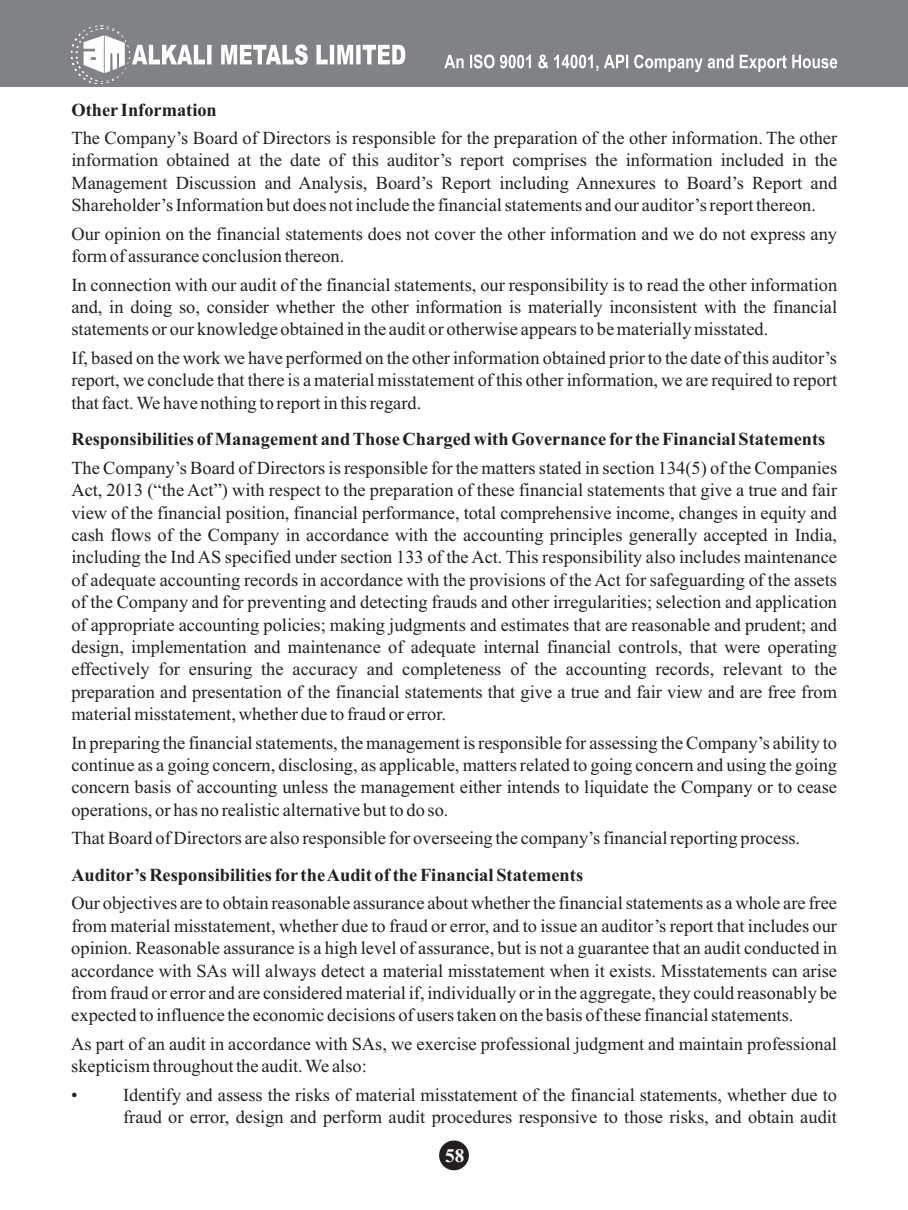
<style>
.page{position:relative;width:908px;height:1210px;background:#fff}
.page>*{position:absolute;margin:0;border:0;box-sizing:border-box;transform-origin:0 0}
.t1{font:700 19.25px "Times New Roman";color:#fff}
.t2{font:18.38px/22.4px "Times New Roman";color:#231f20;text-align:justify}
.t3{font:700 18.38px "Times New Roman";color:#231f20}
</style>
<div class="page">
<div style="left:0;top:0;width:907px;height:86px;background:#808285"></div>
<svg style="left:444px;top:54px;width:392px;height:18px"></svg>
<svg style="left:71px;top:25px;width:334px;height:59px"></svg>
<div style="left:439px;top:1140px;width:29px;height:30px;background:#231f20;border-radius:50%"></div>
<p class="t3" style="left:71px;top:103px;width:147px">Other Information</p>
<p class="t2" style="left:71px;top:128px;width:767px">The Company’s Board of Directors is responsible for the preparation of the other information. The other information obtained at the date of this auditor’s report comprises the information included in the Management Discussion and Analysis, Board’s Report including Annexures to Board’s Report and Shareholder’s Information but does not include the financial statements and our auditor’s report thereon.</p>
<p class="t2" style="left:71px;top:224px;width:767px">Our opinion on the financial statements does not cover the other information and we do not express any form of assurance conclusion thereon.</p>
<p class="t2" style="left:71px;top:275px;width:767px">In connection with our audit of the financial statements, our responsibility is to read the other information and, in doing so, consider whether the other information is materially inconsistent with the financial statements or our knowledge obtained in the audit or otherwise appears to be materially misstated.</p>
<p class="t2" style="left:71px;top:348px;width:767px">If, based on the work we have performed on the other information obtained prior to the date of this auditor’s report, we conclude that there is a material misstatement of this other information, we are required to report that fact. We have nothing to report in this regard.</p>
<p class="t3" style="left:71px;top:433px;width:755px">Responsibilities of Management and Those Charged with Governance for the Financial Statements</p>
<p class="t2" style="left:71px;top:458px;width:767px">The Company’s Board of Directors is responsible for the matters stated in section 134(5) of the Companies Act, 2013 (“the Act”) with respect to the preparation of these financial statements that give a true and fair view of the financial position, financial performance, total comprehensive income, changes in equity and cash flows of the Company in accordance with the accounting principles generally accepted in India, including the Ind AS specified under section 133 of the Act. This responsibility also includes maintenance of adequate accounting records in accordance with the provisions of the Act for safeguarding of the assets of the Company and for preventing and detecting frauds and other irregularities; selection and application of appropriate accounting policies; making judgments and estimates that are reasonable and prudent; and design, implementation and maintenance of adequate internal financial controls, that were operating effectively for ensuring the accuracy and completeness of the accounting records, relevant to the preparation and presentation of the financial statements that give a true and fair view and are free from material misstatement, whether due to fraud or error.</p>
<p class="t2" style="left:71px;top:733px;width:767px">In preparing the financial statements, the management is responsible for assessing the Company’s ability to continue as a going concern, disclosing, as applicable, matters related to going concern and using the going concern basis of accounting unless the management either intends to liquidate the Company or to cease operations, or has no realistic alternative but to do so.</p>
<p class="t2" style="left:71px;top:828px;width:730px">That Board of Directors are also responsible for overseeing the company’s financial reporting process.</p>
<p class="t3" style="left:71px;top:868px;width:513px">Auditor’s Responsibilities for the Audit of the Financial Statements</p>
<p class="t2" style="left:71px;top:894px;width:767px">Our objectives are to obtain reasonable assurance about whether the financial statements as a whole are free from material misstatement, whether due to fraud or error, and to issue an auditor’s report that includes our opinion. Reasonable assurance is a high level of assurance, but is not a guarantee that an audit conducted in accordance with SAs will always detect a material misstatement when it exists. Misstatements can arise from fraud or error and are considered material if, individually or in the aggregate, they could reasonably be expected to influence the economic decisions of users taken on the basis of these financial statements.</p>
<p class="t2" style="left:71px;top:1034px;width:767px">As part of an audit in accordance with SAs, we exercise professional judgment and maintain professional skepticism throughout the audit. We also:</p>
<p class="t2" style="left:71px;top:1085px;width:8px">•</p>
<p class="t2" style="left:123px;top:1085px;width:715px">Identify and assess the risks of material misstatement of the financial statements, whether due to fraud or error, design and perform audit procedures responsive to those risks, and obtain audit</p>
<p class="t1" style="left:445px;top:1149px;width:21px">58</p>
</div>
